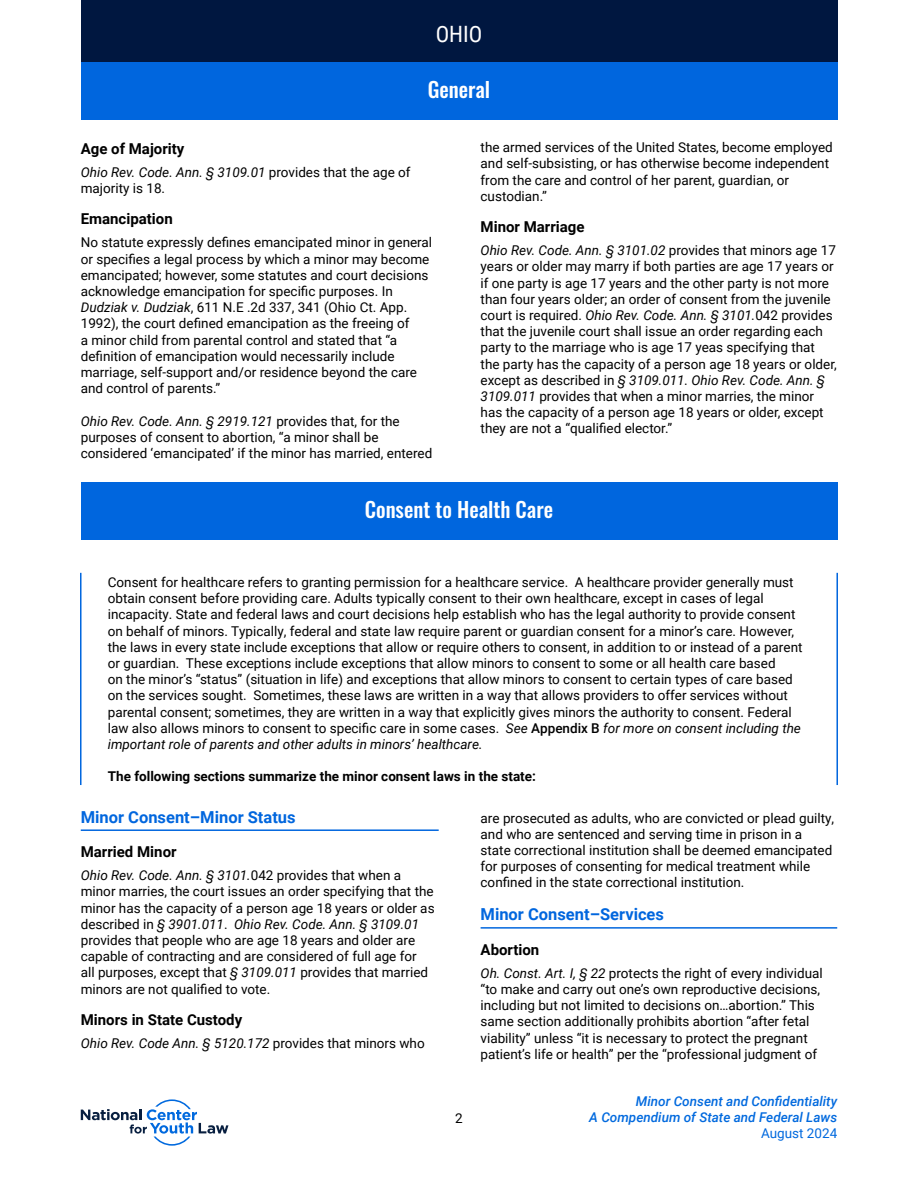
<style>
.page{position:relative;width:918px;height:1188px;background:#fff}
.page>*{position:absolute;margin:0;border:0;box-sizing:border-box;transform-origin:0 0}
.t1{font:22.5px "Roboto Condensed";color:#fff}
.t2{font:500 21px "Oswald";color:#fff}
.t3{font:700 16.5px "Roboto";color:#0066de}
.t4{font:700 15px "Roboto";color:#000}
.t5{font:13.5px/16.2px "Roboto";color:#000}
.t6{font:italic 500 13.5px/16.2px "Roboto";color:#0069de;text-align:right}
.t7{font:700 13.5px "Roboto";color:#000}
.t8{font:italic 13.5px "Roboto";color:#000}
.t9{font:13.5px "Roboto";color:#0069de}
.s1{font-style:italic}
.s2{font-weight:500}
.s3{font-style:normal}
</style>
<div class="page">
<svg style="left:81px;top:1099px;width:147px;height:47px"></svg>
<div style="left:81px;top:0;width:756px;height:62px;background:#001740"></div>
<div style="left:81px;top:62px;width:756px;height:57px;background:#0066de"></div>
<div style="left:81px;top:482px;width:756px;height:57px;background:#0066de"></div>
<hr style="left:80px;top:573px;width:2px;height:212px;background:#0066de">
<hr style="left:836px;top:573px;width:2px;height:212px;background:#0066de">
<hr style="left:81px;top:829px;width:358px;height:2px;background:#0066de">
<hr style="left:481px;top:927px;width:356px;height:2px;background:#0066de">
<h1 class="t1" style="left:436px;top:18px;width:48px">OHIO</h1>
<h2 class="t2" style="left:428px;top:78px;width:64px">General</h2>
<p class="t4" style="left:81px;top:138px;width:105px">Age of Majority</p>
<p class="t5" style="left:81px;top:163px;width:331px"><span class="s1">Ohio Rev. Code. Ann. § 3109.01</span> provides that the age of majority is 18.</p>
<p class="t4" style="left:81px;top:209px;width:94px">Emancipation</p>
<p class="t5" style="left:81px;top:234px;width:353px">No statute expressly defines emancipated minor in general or specifies a legal process by which a minor may become emancipated; however, some statutes and court decisions acknowledge emancipation for specific purposes. In <span class="s1">Dudziak v. Dudziak</span>, 611 N.E .2d 337, 341 (Ohio Ct. App.<br>1992), the court defined emancipation as the freeing of<br>a minor child from parental control and stated that “a definition of emancipation would necessarily include marriage, self-support and/or residence beyond the care and control of parents.”</p>
<p class="t5" style="left:81px;top:412px;width:353px"><span class="s1">Ohio Rev. Code. Ann. § 2919.121</span> provides that, for the purposes of consent to abortion, “a minor shall be considered ‘emancipated’ if the minor has married, entered</p>
<p class="t5" style="left:481px;top:139px;width:354px">the armed services of the United States, become employed and self-subsisting, or has otherwise become independent from the care and control of her parent, guardian, or custodian.”</p>
<p class="t4" style="left:481px;top:216px;width:106px">Minor Marriage</p>
<p class="t5" style="left:481px;top:242px;width:358px"><span class="s1">Ohio Rev. Code. Ann. § 3101.02</span> provides that minors age 17 years or older may marry if both parties are age 17 years or if one party is age 17 years and the other party is not more than four years older; an order of consent from the juvenile court is required. <span class="s1">Ohio Rev. Code. Ann. § 3101.</span>042 provides that the juvenile court shall issue an order regarding each party to the marriage who is age 17 yeas specifying that the party has the capacity of a person age 18 years or older, except as described in <span class="s1">§ 3109.011. Ohio Rev. Code. Ann. § 3109.011</span> provides that when a minor marries, the minor has the capacity of a person age 18 years or older, except they are not a “qualified elector.”</p>
<h2 class="t2" style="left:365px;top:498px;width:190px">Consent to Health Care</h2>
<p class="t5" style="left:108px;top:574px;width:696px">Consent for healthcare refers to granting permission for a healthcare service. A healthcare provider generally must obtain consent before providing care. Adults typically consent to their own healthcare, except in cases of legal incapacity. State and federal laws and court decisions help establish who has the legal authority to provide consent on behalf of minors. Typically, federal and state law require parent or guardian consent for a minor’s care. However, the laws in every state include exceptions that allow or require others to consent, in addition to or instead of a parent or guardian. These exceptions include exceptions that allow minors to consent to some or all health care based<br>on the minor’s “status” (situation in life) and exceptions that allow minors to consent to certain types of care based on the services sought. Sometimes, these laws are written in a way that allows providers to offer services without parental consent; sometimes, they are written in a way that explicitly gives minors the authority to consent. Federal law also allows minors to consent to specific care in some cases. <span class="s1">See</span> <span class="s2">Appendix B</span> <span class="s1">for more on consent including the important role of parents and other adults in minors’ healthcare.</span></p>
<p class="t7" style="left:108px;top:767px;width:430px">The following sections summarize the minor consent laws in the state:</p>
<p class="t3" style="left:81px;top:805px;width:216px">Minor Consent–Minor Status</p>
<p class="t4" style="left:81px;top:841px;width:97px">Married Minor</p>
<p class="t5" style="left:81px;top:867px;width:355px"><span class="s1">Ohio Rev. Code. Ann. § 3101.</span>042 provides that when a minor marries, the court issues an order specifying that the minor has the capacity of a person age 18 years or older as described in <span class="s1">§ 3901.011</span>. <span class="s1">Ohio Rev. Code. Ann. § 3109.01 </span>provides that people who are age 18 years and older are capable of contracting and are considered of full age for<br>all purposes, except that <span class="s1">§ 3109.011</span> provides that married minors are not qualified to vote.</p>
<p class="t4" style="left:81px;top:1009px;width:163px">Minors in State Custody</p>
<p class="t8" style="left:81px;top:1034px;width:345px">Ohio Rev. Code Ann. § 5120.172 <span class="s3">provides that minors who</span></p>
<p class="t5" style="left:481px;top:809px;width:355px">are prosecuted as adults, who are convicted or plead guilty, and who are sentenced and serving time in prison in a state correctional institution shall be deemed emancipated for purposes of consenting for medical treatment while confined in the state correctional institution.</p>
<p class="t3" style="left:481px;top:903px;width:185px">Minor Consent–Services</p>
<p class="t4" style="left:481px;top:939px;width:60px">Abortion</p>
<p class="t5" style="left:481px;top:964px;width:344px"><span class="s1">Oh. Const. Art. I, § 22</span> protects the right of every individual “to make and carry out one’s own reproductive decisions, including but not limited to decisions on…abortion.” This same section additionally prohibits abortion “after fetal viability” unless “it is necessary to protect the pregnant patient’s life or health” per the “professional judgment of</p>
<p class="t5" style="left:455px;top:1110px;width:9px">2</p>
<p class="t6" style="left:589px;top:1093px;width:250px">Minor Consent and Confidentiality<br>A Compendium of State and Federal Laws</p>
<p class="t9" style="left:761px;top:1124px;width:78px">August 2024</p>
</div>
